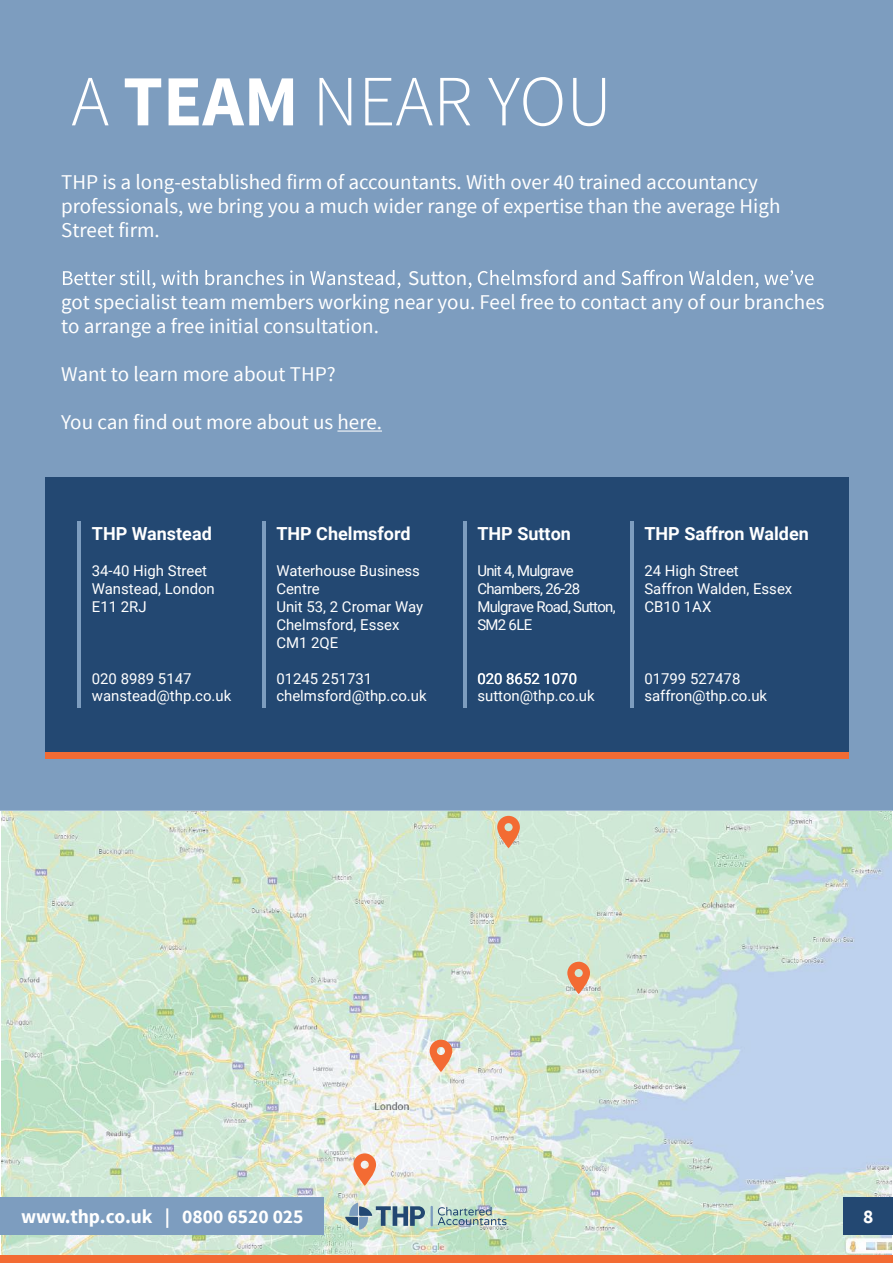
<style>
.page{position:relative;width:893px;height:1263px;background:#fff}
.page>*{position:absolute;margin:0;border:0;box-sizing:border-box;transform-origin:0 0}
.t1{font:300 72px "Source Sans Pro";color:#fff}
.t2{font:21px/24px "Source Sans Pro";color:#fff}
.t3{font:700 19.5px "Source Sans Pro";color:#fff}
.t4{font:700 18px "Roboto";color:#fff}
.t5{font:15px/17.9px "Roboto";color:#fff}
.t6{font:15px/17.9px "Roboto";letter-spacing:-.045em;color:#fff}
.s1{font-weight:700}
</style>
<div class="page">
<div style="left:0;top:0;width:893px;height:810px;background:#7d9dbf"></div>
<svg style="left:63px;top:270px;width:751px;height:18px"></svg>
<hr style="left:337px;top:430px;width:45px;height:2px;background:#fff">
<div style="left:45px;top:752px;width:803px;height:7px;background:#f36b33"></div>
<div style="left:45px;top:477px;width:803px;height:275px;background:#234872"></div>
<hr style="left:77px;top:521px;width:4px;height:187px;background:#7d9dbf">
<hr style="left:262px;top:521px;width:4px;height:187px;background:#7d9dbf">
<hr style="left:463px;top:521px;width:4px;height:187px;background:#7d9dbf">
<hr style="left:630px;top:521px;width:4px;height:187px;background:#7d9dbf">
<svg style="left:0;top:810px;width:893px;height:446px"></svg>
<div style="left:0;top:1256px;width:893px;height:7px;background:#f36b33"></div>
<svg style="left:567px;top:962px;width:23px;height:32px"></svg>
<svg style="left:497px;top:816px;width:23px;height:32px"></svg>
<svg style="left:430px;top:1040px;width:22px;height:32px"></svg>
<svg style="left:353px;top:1153px;width:23px;height:33px"></svg>
<div style="left:0;top:1197px;width:324px;height:38px;background:#7d9dbf"></div>
<svg style="left:438px;top:1207px;width:69px;height:18px"></svg>
<hr style="left:431px;top:1206px;width:2px;height:20px;background:#7d9dbf">
<svg style="left:376px;top:1206px;width:49px;height:20px"></svg>
<svg style="left:359px;top:1206px;width:13px;height:10px"></svg>
<svg style="left:345px;top:1202px;width:23px;height:28px"></svg>
<div style="left:843px;top:1197px;width:50px;height:38px;background:#234872"></div>
<h1 class="t1" style="left:71px;top:58px;width:542px">A <span class="s1">TEAM</span> NEAR YOU</h1>
<p class="t2" style="left:61px;top:170px;width:721px">THP is a long-established firm of accountants. With over 40 trained accountancy professionals, we bring you a much wider range of expertise than the average High<br>Street firm.</p>
<p class="t2" style="left:408px;top:267px;width:61px">Sutton</p>
<p class="t2" style="left:61px;top:290px;width:765px">got specialist team members working near you. Feel free to contact any of our branches to arrange a free initial consultation.</p>
<p class="t2" style="left:61px;top:362px;width:276px">Want to learn more about THP?</p>
<p class="t2" style="left:61px;top:410px;width:322px">You can find out more about us here.</p>
<p class="t4" style="left:92px;top:521px;width:121px">THP Wanstead</p>
<p class="t5" style="left:92px;top:561px;width:124px">34-40 High Street<br>Wanstead, London<br>E11 2RJ</p>
<p class="t5" style="left:92px;top:669px;width:141px">020 8989 5147 wanstead@thp.co.uk</p>
<p class="t4" style="left:276px;top:521px;width:136px">THP Chelmsford</p>
<p class="t5" style="left:276px;top:561px;width:148px">Waterhouse Business<br>Centre<br>Unit 53, 2 Cromar Way<br>Chelmsford, Essex<br>CM1 2QE</p>
<p class="t5" style="left:276px;top:669px;width:152px">01245 251731 chelmsford@thp.co.uk</p>
<p class="t4" style="left:477px;top:521px;width:95px">THP Sutton</p>
<p class="t6" style="left:477px;top:561px;width:140px">Unit 4, Mulgrave<br>Chambers, 26-28<br>Mulgrave Road, Sutton,<br>SM2 6LE</p>
<p class="t5" style="left:477px;top:669px;width:119px">020 8652 1070 sutton@thp.co.uk</p>
<p class="t4" style="left:644px;top:521px;width:166px">THP Saffron Walden</p>
<p class="t5" style="left:644px;top:561px;width:149px">24 High Street<br>Saffron Walden, Essex<br>CB10 1AX</p>
<p class="t5" style="left:644px;top:669px;width:124px">01799 527478 saffron@thp.co.uk</p>
<p class="t3" style="left:21px;top:1204px;width:284px">www.thp.co.uk | 0800 6520 025</p>
<p class="t3" style="left:863px;top:1203px;width:12px">8</p>
</div>
